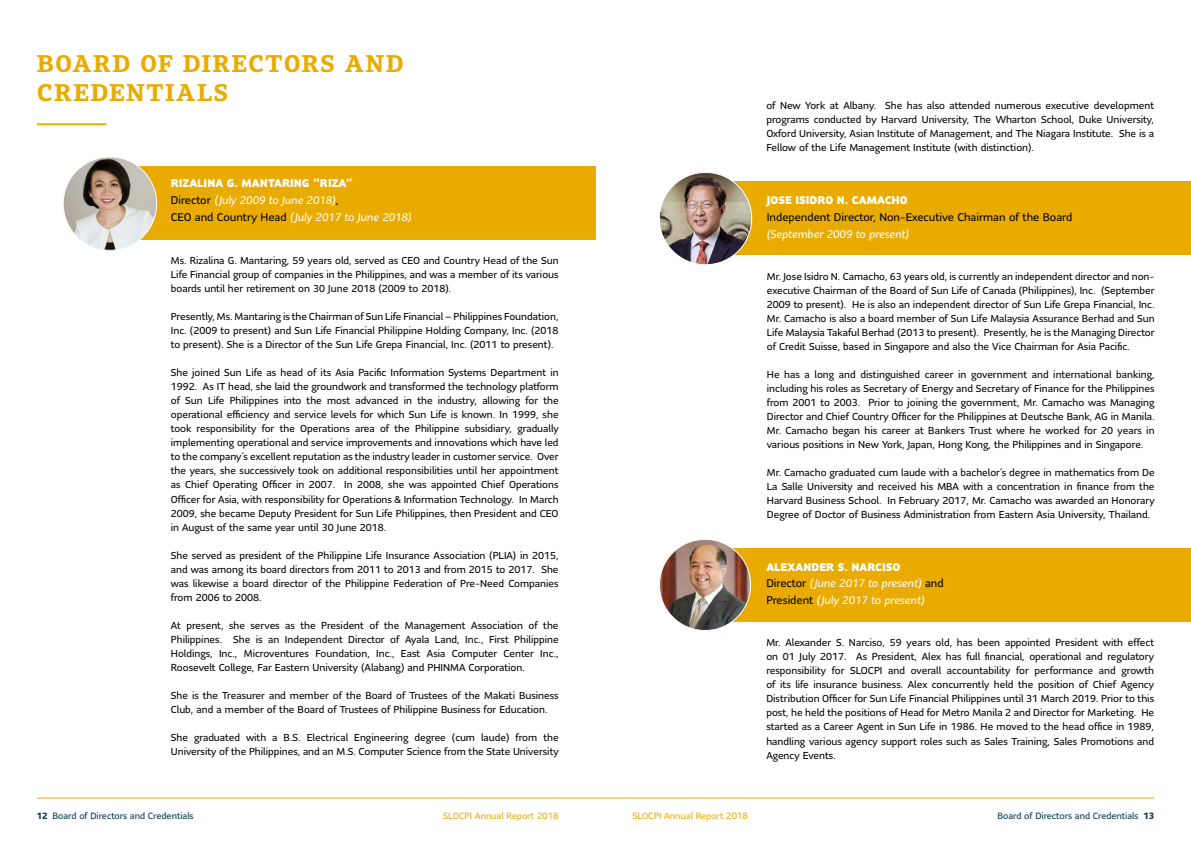
<style>
.page{position:relative;width:1191px;height:842px;background:#fff}
.page>*{position:absolute;margin:0;border:0;box-sizing:border-box;transform-origin:0 0}
.t1{font:700 24px/28.8px "Sun Life Serif";letter-spacing:.055em;color:#eaab00}
.t2{font:italic 11px/16.8px "Sun Life Sans";color:#fff}
.t3{font:11px "Sun Life Sans";color:#000}
.t4{font:900 11px "Sun Life Sans";color:#fff}
.t5{font:10px/14px "Sun Life Sans";color:#000;text-align:justify}
.t6{font:9px "Sun Life Sans";color:#003946}
.t7{font:9px "Sun Life Sans";color:#eaab00}
.t8{font:700 9px "Sun Life Sans";color:#003946}
.s1{font-weight:900;font-style:normal}
.s2{font-style:normal;color:#000}
</style>
<div class="page">
<hr style="left:37px;top:798px;width:558px;height:1px;background:#eaab00">
<hr style="left:595px;top:798px;width:559px;height:1px;background:#eaab00">
<div style="left:704px;top:182px;width:487px;height:73px;background:#eaab00"></div>
<div style="left:108px;top:166px;width:487px;height:74px;background:#eaab00"></div>
<hr style="left:37px;top:123px;width:69px;height:2px;background:#eaab00">
<img style="left:659px;top:172px;width:92px;height:93px;border-radius:46px">
<img style="left:63px;top:157px;width:94px;height:93px;border-radius:47px">
<div style="left:703px;top:548px;width:488px;height:74px;background:#eaab00"></div>
<img style="left:659px;top:539px;width:91px;height:91px;border-radius:46px">
<h1 class="t1" style="left:37px;top:49px;width:369px">BOARD OF DIRECTORS AND<br>CREDENTIALS</h1>
<p class="t2" style="left:171px;top:174px;width:242px"><span class="s1">RIZALINA G. MANTARING “RIZA”<br></span><span class="s2">Director</span> (July 2009 to June 2018)<span class="s2">,<br>CEO and Country Head</span> (July 2017 to June 2018)</p>
<p class="t5" style="left:171px;top:254px;width:389px">Ms. Rizalina G. Mantaring, 59 years old, served as CEO and Country Head of the Sun Life Financial group of companies in the Philippines, and was a member of its various boards until her retirement on 30 June 2018 (2009 to 2018).</p>
<p class="t5" style="left:171px;top:310px;width:389px">Presently, Ms. Mantaring is the Chairman of Sun Life Financial – Philippines Foundation, Inc. (2009 to present) and Sun Life Financial Philippine Holding Company, Inc. (2018 to present). She is a Director of the Sun Life Grepa Financial, Inc. (2011 to present).</p>
<p class="t5" style="left:171px;top:366px;width:389px">She joined Sun Life as head of its Asia Pacific Information Systems Department in 1992. As IT head, she laid the groundwork and transformed the technology platform of Sun Life Philippines into the most advanced in the industry, allowing for the operational efficiency and service levels for which Sun Life is known. In 1999, she took responsibility for the Operations area of the Philippine subsidiary, gradually implementing operational and service improvements and innovations which have led to the company’s excellent reputation as the industry leader in customer service. Over the years, she successively took on additional responsibilities until her appointment as Chief Operating Officer in 2007. In 2008, she was appointed Chief Operations Officer for Asia, with responsibility for Operations &amp; Information Technology. In March 2009, she became Deputy President for Sun Life Philippines, then President and CEO in August of the same year until 30 June 2018.</p>
<p class="t5" style="left:171px;top:548px;width:389px">She served as president of the Philippine Life Insurance Association (PLIA) in 2015, and was among its board directors from 2011 to 2013 and from 2015 to 2017. She was likewise a board director of the Philippine Federation of Pre-Need Companies from 2006 to 2008.</p>
<p class="t5" style="left:171px;top:618px;width:389px">At present, she serves as the President of the Management Association of the Philippines. She is an Independent Director of Ayala Land, Inc., First Philippine Holdings, Inc., Microventures Foundation, Inc., East Asia Computer Center Inc., Roosevelt College, Far Eastern University (Alabang) and PHINMA Corporation.</p>
<p class="t5" style="left:171px;top:688px;width:389px">She is the Treasurer and member of the Board of Trustees of the Makati Business<br>Club, and a member of the Board of Trustees of Philippine Business for Education.</p>
<p class="t5" style="left:171px;top:730px;width:389px">She graduated with a B.S. Electrical Engineering degree (cum laude) from the<br>University of the Philippines, and an M.S. Computer Science from the State University</p>
<p class="t5" style="left:766px;top:99px;width:389px">of New York at Albany. She has also attended numerous executive development programs conducted by Harvard University, The Wharton School, Duke University, Oxford University, Asian Institute of Management, and The Niagara Institute. She is a Fellow of the Life Management Institute (with distinction).</p>
<p class="t4" style="left:767px;top:193px;width:142px">JOSE ISIDRO N. CAMACHO</p>
<p class="t3" style="left:767px;top:210px;width:307px">Independent Director, Non-Executive Chairman of the Board</p>
<p class="t2" style="left:767px;top:225px;width:144px">(September 2009 to present)</p>
<p class="t5" style="left:767px;top:269px;width:389px">Mr. Jose Isidro N. Camacho, 63 years old, is currently an independent director and non&shy;executive Chairman of the Board of Sun Life of Canada (Philippines), Inc. (September 2009 to present). He is also an independent director of Sun Life Grepa Financial, Inc.<br>Mr. Camacho is also a board member of Sun Life Malaysia Assurance Berhad and Sun Life Malaysia Takaful Berhad (2013 to present). Presently, he is the Managing Director of Credit Suisse, based in Singapore and also the Vice Chairman for Asia Pacific.</p>
<p class="t5" style="left:767px;top:367px;width:389px">He has a long and distinguished career in government and international banking, including his roles as Secretary of Energy and Secretary of Finance for the Philippines from 2001 to 2003. Prior to joining the government, Mr. Camacho was Managing Director and Chief Country Officer for the Philippines at Deutsche Bank, AG in Manila.<br>Mr. Camacho began his career at Bankers Trust where he worked for 20 years in various positions in New York, Japan, Hong Kong, the Philippines and in Singapore.</p>
<p class="t5" style="left:767px;top:465px;width:389px">Mr. Camacho graduated cum laude with a bachelor’s degree in mathematics from De La Salle University and received his MBA with a concentration in finance from the Harvard Business School. In February 2017, Mr. Camacho was awarded an Honorary Degree of Doctor of Business Administration from Eastern Asia University, Thailand.</p>
<p class="t2" style="left:766px;top:558px;width:179px"><span class="s1">ALEXANDER S. NARCISO<br></span><span class="s2">Director</span> (June 2017 to present) <span class="s2">and<br>President</span> (July 2017 to present)</p>
<p class="t5" style="left:766px;top:636px;width:389px">Mr. Alexander S. Narciso, 59 years old, has been appointed President with effect on 01 July 2017. As President, Alex has full financial, operational and regulatory responsibility for SLOCPI and overall accountability for performance and growth of its life insurance business. Alex concurrently held the position of Chief Agency Distribution Officer for Sun Life Financial Philippines until 31 March 2019. Prior to this post, he held the positions of Head for Metro Manila 2 and Director for Marketing. He started as a Career Agent in Sun Life in 1986. He moved to the head office in 1989, handling various agency support roles such as Sales Training, Sales Promotions and Agency Events.</p>
<p class="t6" style="left:52px;top:809px;width:143px">Board of Directors and Credentials</p>
<p class="t6" style="left:997px;top:809px;width:143px">Board of Directors and Credentials</p>
<p class="t8" style="left:37px;top:809px;width:12px">12</p>
<p class="t7" style="left:443px;top:809px;width:117px">SLOCPI Annual Report 2018</p>
<p class="t7" style="left:632px;top:809px;width:117px">SLOCPI Annual Report 2018</p>
<p class="t8" style="left:1143px;top:809px;width:12px">13</p>
</div>
